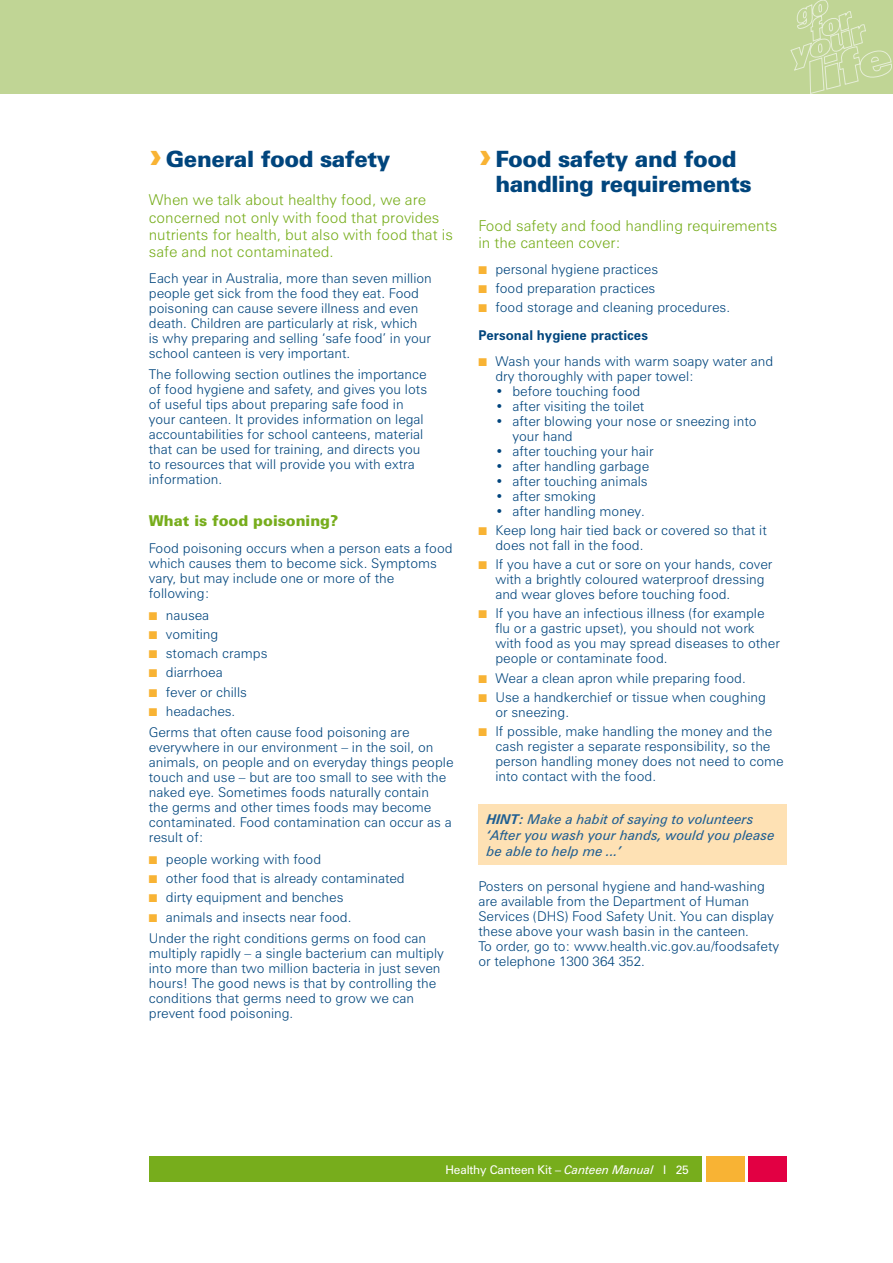
<style>
.page{position:relative;width:893px;height:1263px;background:#fff}
.page>*{position:absolute;margin:0;border:0;box-sizing:border-box;transform-origin:0 0}
.t1{font:900 36px "Zurich BT";color:#f8b334}
.t2{font:900 22.5px/25.5px "Zurich BT";letter-spacing:-.02em;color:#00457d}
.t3{font:300 15px/17.2px "Zurich BT";color:#77ad1c}
.t4{font:900 15px "Zurich BT";color:#77ad1c}
.t5{font:300 13.5px/15px "Zurich BT";color:#00457d}
.t6{font:italic 13.5px/16.2px "Zurich BT";color:#1e5e92}
.t7{font:700 13.5px "Zurich BT";color:#00457d}
.t8{font:12px "Zurich BT";letter-spacing:-.01em;color:#fff}
.t9{font:11.25px/19.2px "Zapf Dingbats ITC";color:#f8b334;text-align:justify}
.s1{font-weight:700}
.s2{font-style:italic}
</style>
<div class="page">
<div style="left:0;top:0;width:893px;height:94px;background:#c0d595"></div>
<div style="left:149px;top:1157px;width:553px;height:25px;background:#77ad1c"></div>
<div style="left:748px;top:1157px;width:39px;height:25px;background:#e20043"></div>
<div style="left:706px;top:1157px;width:38px;height:25px;background:#f8b334"></div>
<svg style="left:791px;top:0;width:101px;height:93px"></svg>
<div style="left:478px;top:804px;width:309px;height:60px;background:#fee1b4"></div>
<h2 class="t2" style="left:166px;top:146px;width:226px">General food safety</h2>
<p class="t3" style="left:149px;top:191px;width:306px">When we talk about healthy food, we are concerned not only with food that provides nutrients for health, but also with food that is safe and not contaminated.</p>
<p class="t5" style="left:149px;top:270px;width:285px">Each year in Australia, more than seven million people get sick from the food they eat. Food poisoning can cause severe illness and even death. Children are particularly at risk, which<br>is why preparing and selling ‘safe food’ in your school canteen is very important.</p>
<p class="t5" style="left:149px;top:367px;width:280px">The following section outlines the importance of food hygiene and safety, and gives you lots of useful tips about preparing safe food in your canteen. It provides information on legal accountabilities for school canteens, material that can be used for training, and directs you to resources that will provide you with extra information.</p>
<p class="t4" style="left:149px;top:511px;width:191px">What is food poisoning?</p>
<p class="t5" style="left:149px;top:541px;width:305px">Food poisoning occurs when a person eats a food which causes them to become sick. Symptoms vary, but may include one or more of the following:</p>
<p class="t5" style="left:166px;top:605px;width:103px;line-height:19.2px">nausea<br>vomiting stomach cramps diarrhoea<br>fever or chills headaches.</p>
<p class="t5" style="left:149px;top:725px;width:306px">Germs that often cause food poisoning are everywhere in our environment – in the soil, on animals, on people and on everyday things people touch and use – but are too small to see with the naked eye. Sometimes foods naturally contain<br>the germs and other times foods may become contaminated. Food contamination can occur as a result of:</p>
<p class="t5" style="left:166px;top:849px;width:240px;line-height:19.2px">people working with food<br>other food that is already contaminated dirty equipment and benches<br>animals and insects near food.</p>
<p class="t5" style="left:149px;top:930px;width:297px">Under the right conditions germs on food can multiply rapidly – a single bacterium can multiply into more than two million bacteria in just seven hours! The good news is that by controlling the conditions that germs need to grow we can prevent food poisoning.</p>
<h1 class="t1" style="left:149px;top:132px;width:15px">›</h1>
<p class="t9" style="left:149px;top:606px;width:10px">■ ■ ■ ■ ■ ■</p>
<p class="t9" style="left:149px;top:850px;width:10px">■ ■ ■ ■</p>
<h2 class="t2" style="left:495px;top:146px;width:258px">Food safety and food handling requirements</h2>
<p class="t3" style="left:478px;top:217px;width:300px">Food safety and food handling requirements in the canteen cover:</p>
<p class="t5" style="left:495px;top:259px;width:236px;line-height:19.2px">personal hygiene practices<br>food preparation practices<br>food storage and cleaning procedures.</p>
<p class="t7" style="left:478px;top:327px;width:171px">Personal hygiene practices</p>
<p class="t5" style="left:495px;top:353px;width:279px">Wash your hands with warm soapy water and dry thoroughly with paper towel:</p>
<p class="t5" style="left:495px;top:383px;width:147px">• before touching food</p>
<p class="t5" style="left:495px;top:398px;width:150px">• after visiting the toilet</p>
<p class="t5" style="left:512px;top:413px;width:246px;text-indent:-17px">• after blowing your nose or sneezing into your hand</p>
<p class="t5" style="left:495px;top:443px;width:160px">• after touching your hair</p>
<p class="t5" style="left:495px;top:458px;width:155px">• after handling garbage</p>
<p class="t5" style="left:495px;top:473px;width:154px">• after touching animals</p>
<p class="t5" style="left:495px;top:488px;width:102px">• after smoking</p>
<p class="t5" style="left:495px;top:501px;width:273px;line-height:19.2px">• after handling money.<br>Keep long hair tied back or covered so that it</p>
<p class="t5" style="left:495px;top:535px;width:279px;line-height:19.2px">does not fall in the food.<br>If you have a cut or sore on your hands, cover</p>
<p class="t5" style="left:495px;top:572px;width:271px">with a brightly coloured waterproof dressing and wear gloves before touching food.</p>
<p class="t5" style="left:495px;top:606px;width:286px">If you have an infectious illness (for example flu or a gastric upset), you should not work with food as you may spread diseases to other people or contaminate food.</p>
<p class="t5" style="left:495px;top:668px;width:272px;line-height:19.2px">Wear a clean apron while preparing food.<br>Use a handkerchief or tissue when coughing</p>
<p class="t5" style="left:495px;top:702px;width:278px;line-height:19.2px">or sneezing.<br>If possible, make handling the money and the</p>
<p class="t5" style="left:495px;top:739px;width:290px">cash register a separate responsibility, so the person handling money does not need to come into contact with the food.</p>
<p class="t6" style="left:487px;top:810px;width:289px"><span class="s1">HINT:</span> Make a habit of saying to volunteers ‘After you wash your hands, would you please be able to help me ...’</p>
<p class="t5" style="left:478px;top:878px;width:302px">Posters on personal hygiene and hand-washing are available from the Department of Human Services (DHS) Food Safety Unit. You can display these above your wash basin in the canteen.<br>To order, go to: www.health.vic.gov.au/foodsafety or telephone 1300 364 352.</p>
<h1 class="t1" style="left:478px;top:132px;width:15px">›</h1>
<p class="t9" style="left:478px;top:260px;width:10px">■ ■ ■</p>
<p class="t9" style="left:478px;top:352px;width:10px">■</p>
<p class="t9" style="left:478px;top:522px;width:10px">■</p>
<p class="t9" style="left:478px;top:556px;width:10px">■</p>
<p class="t9" style="left:478px;top:605px;width:10px">■</p>
<p class="t9" style="left:478px;top:723px;width:10px">■</p>
<p class="t8" style="left:445px;top:1162px;width:245px">Healthy Canteen Kit – <span class="s2">Canteen Manual</span> I 25</p>
</div>
